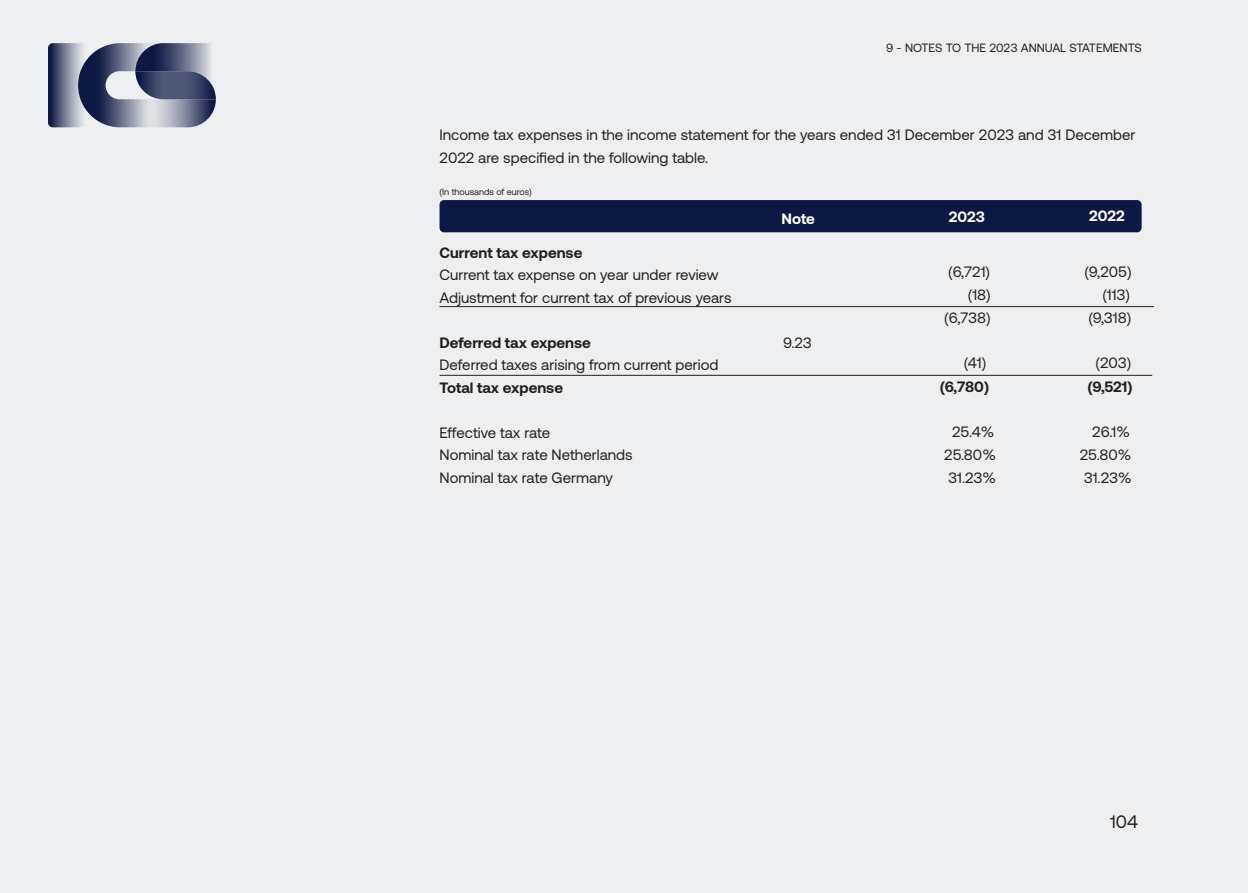
<style>
.page{position:relative;width:1248px;height:893px;background:#edeff0}
.page>*{position:absolute;margin:0;border:0;box-sizing:border-box;transform-origin:0 0}
.t1{font:18px "Aeonik";color:#231f20}
.t2{font:15px/22.5px "Aeonik";color:#231f20}
.t3{font:700 15px "Aeonik";color:#231f20}
.t4{font:700 15px "Aeonik";color:#fff}
.t5{font:12px "Aeonik";color:#231f20}
.t6{font:9px "Aeonik";color:#231f20}
</style>
<div class="page">
<svg style="left:48px;top:43px;width:168px;height:84px;background:#717790"></svg>
<div style="left:440px;top:200px;width:702px;height:32px;background:#0e1844;border-radius:4px"></div>
<hr style="left:440px;top:375px;width:712px;height:1px;background:#231f20">
<hr style="left:440px;top:306px;width:714px;height:1px;background:#231f20">
<p class="t5" style="left:886px;top:41px;width:257px">9 - NOTES TO THE 2023 ANNUAL STATEMENTS</p>
<p class="t2" style="left:440px;top:124px;width:697px">Income tax expenses in the income statement for the years ended 31 December 2023 and 31 December<br>2022 are specified in the following table.</p>
<p class="t6" style="left:440px;top:187px;width:94px">(In thousands of euros)</p>
<p class="t4" style="left:782px;top:210px;width:35px">Note</p>
<p class="t4" style="left:949px;top:208px;width:38px">2023</p>
<p class="t4" style="left:1089px;top:207px;width:37px">2022</p>
<p class="t3" style="left:440px;top:244px;width:144px">Current tax expense</p>
<p class="t2" style="left:440px;top:264px;width:280px">Current tax expense on year under review</p>
<p class="t2" style="left:440px;top:286px;width:293px">Adjustment for current tax of previous years</p>
<p class="t3" style="left:440px;top:334px;width:153px">Deferred tax expense</p>
<p class="t2" style="left:783px;top:331px;width:30px">9.23</p>
<p class="t2" style="left:440px;top:354px;width:280px">Deferred taxes arising from current period</p>
<p class="t3" style="left:440px;top:379px;width:125px">Total tax expense</p>
<p class="t2" style="left:440px;top:421px;width:112px">Effective tax rate</p>
<p class="t2" style="left:440px;top:444px;width:195px">Nominal tax rate Netherlands</p>
<p class="t2" style="left:440px;top:466px;width:175px">Nominal tax rate Germany</p>
<p class="t2" style="left:948px;top:261px;width:43px">(6,721)</p>
<p class="t2" style="left:1084px;top:261px;width:49px">(9,205)</p>
<p class="t2" style="left:968px;top:283px;width:24px">(18)</p>
<p class="t2" style="left:1102px;top:283px;width:29px">(113)</p>
<p class="t2" style="left:944px;top:306px;width:48px">(6,738)</p>
<p class="t2" style="left:1088px;top:306px;width:44px">(9,318)</p>
<p class="t2" style="left:964px;top:352px;width:24px">(41)</p>
<p class="t2" style="left:1095px;top:352px;width:37px">(203)</p>
<p class="t3" style="left:940px;top:378px;width:51px">(6,780)</p>
<p class="t3" style="left:1087px;top:378px;width:47px">(9,521)</p>
<p class="t2" style="left:952px;top:421px;width:44px">25.4%</p>
<p class="t2" style="left:1092px;top:421px;width:39px">26.1%</p>
<p class="t2" style="left:944px;top:444px;width:53px">25.80%</p>
<p class="t2" style="left:1080px;top:444px;width:53px">25.80%</p>
<p class="t2" style="left:948px;top:467px;width:49px">31.23%</p>
<p class="t2" style="left:1084px;top:467px;width:49px">31.23%</p>
<p class="t1" style="left:1110px;top:812px;width:30px">104</p>
</div>
